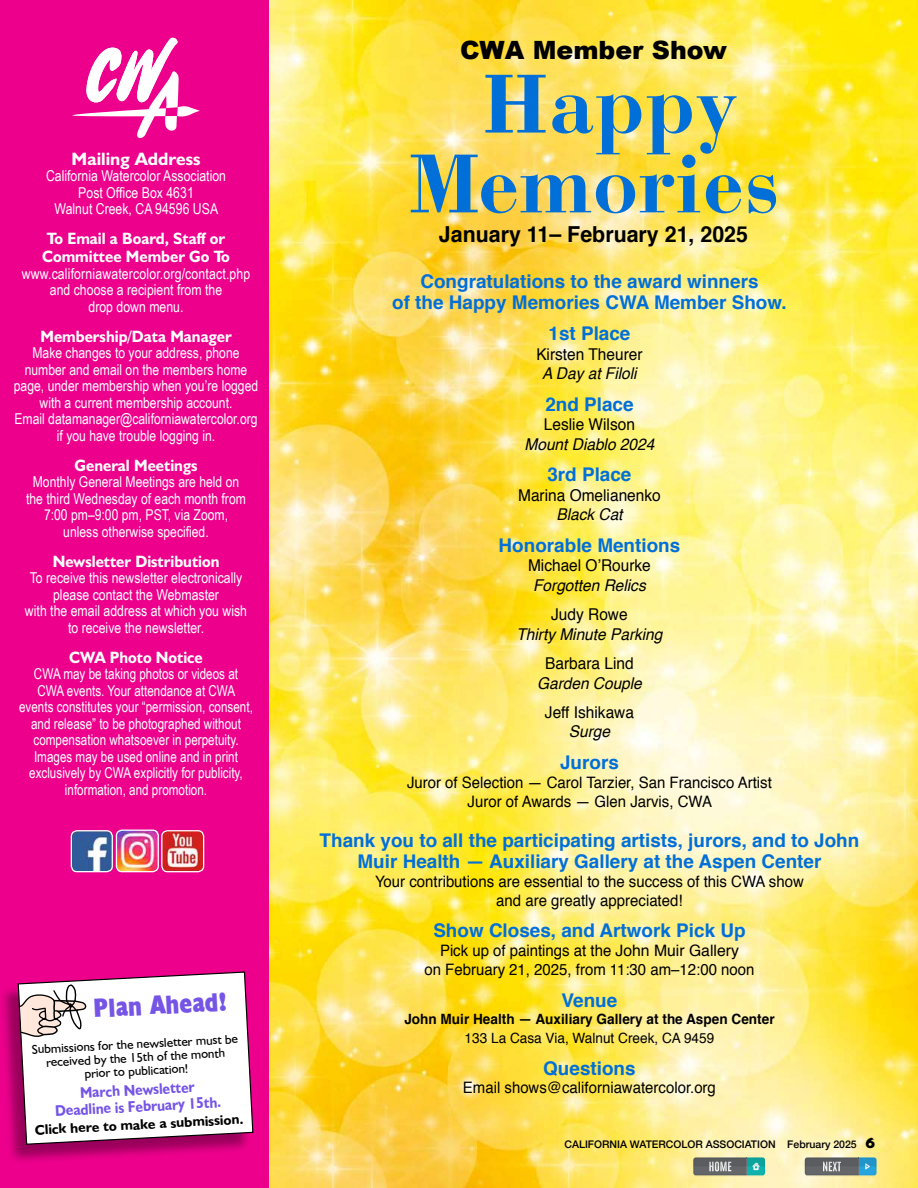
<style>
.page{position:relative;width:918px;height:1188px;background:#fff}
.page>*{position:absolute;margin:0;border:0;box-sizing:border-box;transform-origin:0 0}
.t1{font:700 condensed 26.55px "Humanist 521 BT Xtra";color:#7554e6}
.t2{font:900 25.2px "Arial";color:#000}
.t3{font:700 22.05px "Helvetica";color:#000}
.t4{font:700 18.9px/21px "Helvetica";color:#006fd8;text-align:center}
.t5{font:700 18px "Humanist 521 BT";color:#fff}
.t6{font:700 16.5px/18px "Humanist 521 BT";color:#fff;scale:.94 1}
.t7{font:16.35px "Helvetica";color:#000;scale:.95 1}
.t8{font:italic 16.35px "Helvetica";color:#000;scale:.95 1}
.t9{font:15.75px/18.9px "Helvetica";color:#000;text-align:center;scale:.95 1}
.t10{font:700 15.6px/16.5px "Humanist 521 BT";color:#7554e6;text-align:center;scale:.9 1}
.t11{font:15px/16.5px "Arial Narrow";color:#fff;text-align:center}
.t12{font:15px/16.5px "Arial Narrow";color:#fff;text-align:center;scale:.95 1}
.t13{font:700 14.1px "Helvetica";color:#000;scale:.96 1}
.t14{font:14.1px "Helvetica";color:#000;scale:.96 1}
.t15{font:700 14.1px "Humanist 521 BT";color:#000}
.t16{font:12.9px/13.5px "Humanist 521 BT";color:#000;text-align:center}
.t17{font:500 10.5px "Helvetica Neue";color:#000}
.s1{font-family:"Humanist 521 BT";font-weight:800;font-size:15px}
</style>
<div class="page">
<img style="left:268px;top:0;width:650px;height:1188px">
<svg style="left:693px;top:1157px;width:72px;height:19px"></svg>
<svg style="left:805px;top:1157px;width:71px;height:19px"></svg>
<div style="left:0;top:0;width:268px;height:1188px;background:#ec008c"></div>
<img style="left:71px;top:831px;width:42px;height:41px">
<div style="left:71px;top:830px;width:42px;height:42px;border:1px solid #fff;border-radius:6px"></div>
<img style="left:162px;top:831px;width:42px;height:41px">
<div style="left:161px;top:830px;width:43px;height:42px;border:1px solid #fff;border-radius:6px"></div>
<img style="left:116px;top:830px;width:43px;height:42px">
<div style="left:116px;top:830px;width:43px;height:42px;border:1px solid #fff;border-radius:6px"></div>
<div style="left:0;top:975px;width:252px;height:189px;background:#000;opacity:.35"></div>
<svg style="left:17px;top:971px;width:237px;height:174px;background:#f0d9e6"></svg>
<svg style="left:72px;top:37px;width:128px;height:101px"></svg>
<svg style="left:411px;top:75px;width:365px;height:138px;background:#bfc477"></svg>
<p class="t5" style="left:72px;top:148px;width:130px">Mailing Address</p>
<p class="t11" style="left:46px;top:168px;width:182px">California Watercolor Association<br>Post Office Box 4631<br>Walnut Creek, CA 94596 USA</p>
<p class="t6" style="left:42px;top:229px;width:201px">To Email a Board, Staff or<br>Committee Member Go To</p>
<p class="t11" style="left:22px;top:265px;width:230px">www.californiawatercolor.org/contact.php and choose a recipient from the<br>drop down menu.</p>
<p class="t6" style="left:40px;top:327px;width:205px">Membership/Data Manager</p>
<p class="t11" style="left:14px;top:345px;width:246px">Make changes to your address, phone number and email on the members home page, under membership when you’re logged with a current membership account.<br>Email datamanager@californiawatercolor.org if you have trouble logging in.</p>
<p class="t6" style="left:75px;top:456px;width:132px">General Meetings</p>
<p class="t11" style="left:26px;top:474px;width:221px">Monthly General Meetings are held on the third Wednesday of each month from 7:00 pm–9:00 pm, PST, via Zoom, unless otherwise specified.</p>
<p class="t6" style="left:53px;top:552px;width:179px">Newsletter Distribution</p>
<p class="t11" style="left:25px;top:570px;width:224px">To receive this newsletter electronically please contact the Webmaster<br>with the email address at which you wish to receive the newsletter.</p>
<p class="t6" style="left:69px;top:648px;width:144px">CWA Photo Notice</p>
<p class="t12" style="left:19px;top:666px;width:248px">CWA may be taking photos or videos at CWA events. Your attendance at CWA events constitutes your “permission, consent, and release” to be photographed without compensation whatsoever in perpetuity.<br>Images may be used online and in print exclusively by CWA explicitly for publicity, information, and promotion.</p>
<h1 class="t1" style="left:93px;top:992px;width:136px;rotate:-3deg">Plan Ahead!</h1>
<p class="t16" style="left:32px;top:1042px;width:208px;rotate:-3deg">Submissions for the newsletter must be received by the 15th of the month prior to publication!</p>
<p class="t10" style="left:54px;top:1085px;width:186px;rotate:-3deg">March Newsletter<br>Deadline is February 15th.</p>
<p class="t15" style="left:35px;top:1121px;width:210px;rotate:-3deg">Click here to make a submission.</p>
<h2 class="t2" style="left:460px;top:31px;width:268px">CWA Member Show</h2>
<h3 class="t3" style="left:439px;top:217px;width:311px">January 11– February 21, 2025</h3>
<p class="t4" style="left:392px;top:271px;width:396px">Congratulations to the award winners<br>of the Happy Memories CWA Member Show.</p>
<p class="t4" style="left:549px;top:323px;width:83px">1st Place</p>
<p class="t7" style="left:536px;top:341px;width:113px">Kirsten Theurer</p>
<p class="t8" style="left:542px;top:361px;width:101px">A Day at Filoli</p>
<p class="t4" style="left:545px;top:394px;width:90px">2nd Place</p>
<p class="t7" style="left:544px;top:412px;width:97px">Leslie Wilson</p>
<p class="t8" style="left:525px;top:431px;width:138px">Mount Diablo 2024</p>
<p class="t4" style="left:547px;top:464px;width:86px">3rd Place</p>
<p class="t7" style="left:518px;top:482px;width:152px">Marina Omelianenko</p>
<p class="t8" style="left:556px;top:502px;width:71px">Black Cat</p>
<p class="t4" style="left:499px;top:535px;width:183px">Honorable Mentions</p>
<p class="t7" style="left:528px;top:553px;width:131px">Michael O’Rourke</p>
<p class="t8" style="left:533px;top:572px;width:120px">Forgotten Relics</p>
<p class="t7" style="left:551px;top:602px;width:82px">Judy Rowe</p>
<p class="t8" style="left:516px;top:621px;width:155px">Thirty Minute Parking</p>
<p class="t7" style="left:545px;top:651px;width:95px">Barbara Lind</p>
<p class="t8" style="left:537px;top:670px;width:112px">Garden Couple</p>
<p class="t7" style="left:545px;top:699px;width:95px">Jeff Ishikawa</p>
<p class="t8" style="left:569px;top:719px;width:45px">Surge</p>
<p class="t4" style="left:560px;top:752px;width:60px">Jurors</p>
<p class="t9" style="left:407px;top:773px;width:385px">Juror of Selection — Carol Tarzier, San Francisco Artist<br>Juror of Awards — Glen Jarvis, CWA</p>
<p class="t4" style="left:320px;top:830px;width:541px">Thank you to all the participating artists, jurors, and to John<br>Muir Health — Auxiliary Gallery at the Aspen Center</p>
<p class="t9" style="left:375px;top:873px;width:453px">Your contributions are essential to the success of this CWA show and are greatly appreciated!</p>
<p class="t4" style="left:433px;top:921px;width:314px">Show Closes, and Artwork Pick Up</p>
<p class="t9" style="left:425px;top:942px;width:349px">Pick up of paintings at the John Muir Gallery<br>on February 21, 2025, from 11:30 am–12:00 noon</p>
<p class="t4" style="left:562px;top:990px;width:57px">Venue</p>
<p class="t13" style="left:404px;top:1008px;width:387px">John Muir Health — Auxiliary Gallery at the Aspen Center</p>
<p class="t14" style="left:465px;top:1027px;width:262px">133 La Casa Via, Walnut Creek, CA 9459</p>
<p class="t4" style="left:543px;top:1058px;width:94px">Questions</p>
<p class="t9" style="left:463px;top:1079px;width:268px">Email shows@californiawatercolor.org</p>
<p class="t17" style="left:564px;top:1135px;width:312px">CALIFORNIA WATERCOLOR ASSOCIATION February 2025 <span class="s1">6</span></p>
</div>
